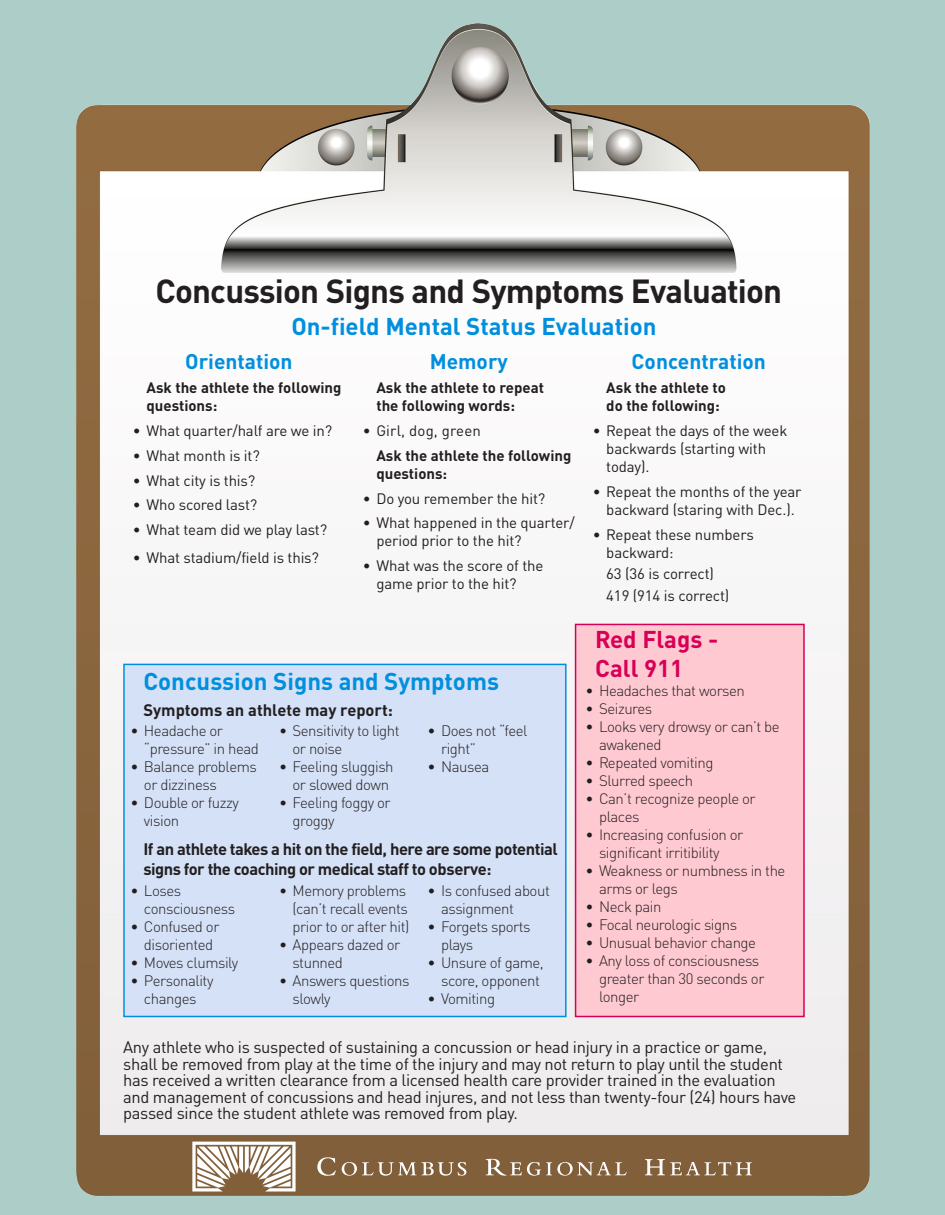
<style>
.page{position:relative;width:945px;height:1215px;background:#fff}
.page>*{position:absolute;margin:0;border:0;box-sizing:border-box;transform-origin:0 0}
.t1{font:700 33px "DINOT";letter-spacing:-.025em;color:#231f20}
.t2{font:700 24px "DINOT";color:#008fde}
.t3{font:700 24px/28.8px "DINOT";color:#d80056}
.t4{font:700 21px "DINOT";color:#008fde}
.t5{font:16.5px/16.5px "DINOT";letter-spacing:-.02em;color:#231f20}
.t6{font:700 16.5px/19.8px "DINOT";letter-spacing:-.03em;color:#231f20}
.t7{font:700 16.5px "DINOT";color:#231f20}
.t8{font:300 15px/18px "DINOT";letter-spacing:-.03em;color:#231f20}
.t9{font:15px/18px "DINOT";letter-spacing:-.01em;color:#231f20}
.t10{font:700 15px/18px "DINOT";color:#231f20}
.t11{font:15px "DINOT";letter-spacing:.01em;color:#231f20}
</style>
<div class="page">
<div style="left:0;top:1px;width:945px;height:1214px;background:#adcdc9"></div>
<img style="left:76px;top:23px;width:794px;height:1174px">
<div style="left:123px;top:664px;width:444px;height:353px;background:#d4e1f7;border:2px solid #008fde"></div>
<div style="left:575px;top:624px;width:230px;height:393px;background:#ffc9d2;border:2px solid #d80056"></div>
<svg style="left:192px;top:1142px;width:104px;height:50px"></svg>
<svg style="left:317px;top:1157px;width:19px;height:19px"></svg>
<svg style="left:342px;top:1162px;width:124px;height:14px"></svg>
<svg style="left:486px;top:1159px;width:141px;height:17px"></svg>
<svg style="left:645px;top:1159px;width:107px;height:16px"></svg>
<p class="t1" style="left:156px;top:270px;width:628px">Concussion Signs and Symptoms Evaluation</p>
<p class="t2" style="left:291px;top:310px;width:367px">On-field Mental Status Evaluation</p>
<p class="t4" style="left:185px;top:347px;width:109px">Orientation</p>
<p class="t10" style="left:146px;top:378px;width:196px">Ask the athlete the following questions:</p>
<p class="t9" style="left:133px;top:421px;width:201px">• What quarter/half are we in?</p>
<p class="t9" style="left:133px;top:446px;width:128px">• What month is it?</p>
<p class="t9" style="left:133px;top:471px;width:124px">• What city is this?</p>
<p class="t9" style="left:133px;top:496px;width:126px">• Who scored last?</p>
<p class="t9" style="left:133px;top:520px;width:196px">• What team did we play last?</p>
<p class="t9" style="left:133px;top:549px;width:188px">• What stadium/field is this?</p>
<p class="t4" style="left:632px;top:347px;width:136px">Concentration</p>
<p class="t10" style="left:606px;top:378px;width:121px">Ask the athlete to do the following:</p>
<p class="t9" style="left:606px;top:421px;width:183px;text-indent:-14px">• Repeat the days of the week backwards (starting with today).</p>
<p class="t9" style="left:593px;top:482px;width:210px;text-align:center">• Repeat the months of the year backward (staring with Dec.).</p>
<p class="t9" style="left:606px;top:525px;width:149px;text-indent:-14px">• Repeat these numbers backward:</p>
<p class="t9" style="left:606px;top:565px;width:109px">63 (36 is correct)</p>
<p class="t9" style="left:606px;top:586px;width:125px">419 (914 is correct)</p>
<p class="t4" style="left:430px;top:347px;width:80px">Memory</p>
<p class="t10" style="left:376px;top:378px;width:169px">Ask the athlete to repeat the following words:</p>
<p class="t11" style="left:363px;top:421px;width:120px">• Girl, dog, green</p>
<p class="t10" style="left:376px;top:446px;width:196px">Ask the athlete the following questions:</p>
<p class="t9" style="left:363px;top:489px;width:184px">• Do you remember the hit?</p>
<p class="t9" style="left:376px;top:514px;width:200px;text-indent:-14px">• What happened in the quarter/ period prior to the hit?</p>
<p class="t9" style="left:376px;top:556px;width:169px;text-indent:-14px">• What was the score of the game prior to the hit?</p>
<p class="t3" style="left:595px;top:624px;width:125px">Red Flags -<br>Call 911</p>
<p class="t8" style="left:586px;top:681px;width:161px">• Headaches that worsen</p>
<p class="t8" style="left:586px;top:699px;width:68px">• Seizures</p>
<p class="t8" style="left:599px;top:717px;width:182px;text-indent:-14px">• Looks very drowsy or can’t be awakened</p>
<p class="t8" style="left:586px;top:753px;width:129px">• Repeated vomiting</p>
<p class="t8" style="left:586px;top:771px;width:109px">• Slurred speech</p>
<p class="t8" style="left:599px;top:789px;width:158px;text-indent:-14px">• Can’t recognize people or places</p>
<p class="t8" style="left:599px;top:825px;width:146px;text-indent:-14px">• Increasing confusion or significant irritibility</p>
<p class="t8" style="left:599px;top:861px;width:188px;text-indent:-14px">• Weakness or numbness in the arms or legs</p>
<p class="t8" style="left:586px;top:897px;width:77px">• Neck pain</p>
<p class="t8" style="left:586px;top:915px;width:153px">• Focal neurologic signs</p>
<p class="t8" style="left:586px;top:933px;width:172px">• Unusual behavior change</p>
<p class="t8" style="left:599px;top:951px;width:167px;text-indent:-14px">• Any loss of consciousness greater than 30 seconds or longer</p>
<p class="t5" style="left:123px;top:1039px;width:675px">Any athlete who is suspected of sustaining a concussion or head injury in a practice or game, shall be removed from play at the time of the injury and may not return to play until the student has received a written clearance from a licensed health care provider trained in the evaluation and management of concussions and head injures, and not less than twenty-four (24) hours have passed since the student athlete was removed from play.</p>
<p class="t2" style="left:143px;top:665px;width:357px">Concussion Signs and Symptoms</p>
<p class="t7" style="left:143px;top:700px;width:251px">Symptoms an athlete may report:</p>
<p class="t8" style="left:144px;top:722px;width:117px;text-indent:-14px">• Headache or “pressure” in head</p>
<p class="t8" style="left:144px;top:758px;width:114px;text-indent:-14px">• Balance problems or dizziness</p>
<p class="t8" style="left:144px;top:794px;width:96px;text-indent:-14px">• Double or fuzzy vision</p>
<p class="t8" style="left:441px;top:722px;width:88px;text-indent:-14px">• Does not “feel right”</p>
<p class="t8" style="left:428px;top:758px;width:63px">• Nausea</p>
<p class="t8" style="left:293px;top:722px;width:109px;text-indent:-14px">• Sensitivity to light or noise</p>
<p class="t8" style="left:279px;top:758px;width:116px;text-align:center">• Feeling sluggish or slowed down</p>
<p class="t8" style="left:293px;top:794px;width:100px;text-indent:-14px">• Feeling foggy or groggy</p>
<p class="t6" style="left:143px;top:839px;width:416px">If an athlete takes a hit on the field, here are some potential signs for the coaching or medical staff to observe:</p>
<p class="t8" style="left:144px;top:882px;width:93px;text-indent:-14px">• Loses consciousness</p>
<p class="t8" style="left:130px;top:918px;width:91px;text-align:center">• Confused or disoriented</p>
<p class="t8" style="left:130px;top:954px;width:109px">• Moves clumsily</p>
<p class="t8" style="left:130px;top:972px;width:84px;text-align:center">• Personality changes</p>
<p class="t8" style="left:293px;top:882px;width:118px;text-indent:-14px">• Memory problems (can’t recall events prior to or after hit)</p>
<p class="t8" style="left:293px;top:936px;width:109px;text-indent:-14px">• Appears dazed or stunned</p>
<p class="t8" style="left:293px;top:972px;width:119px;text-indent:-14px">• Answers questions slowly</p>
<p class="t8" style="left:441px;top:882px;width:110px;text-indent:-14px">• Is confused about assignment</p>
<p class="t8" style="left:441px;top:918px;width:91px;text-indent:-14px">• Forgets sports plays</p>
<p class="t8" style="left:428px;top:954px;width:118px;text-align:right">• Unsure of game, score, opponent</p>
<p class="t8" style="left:428px;top:990px;width:69px">• Vomiting</p>
</div>
